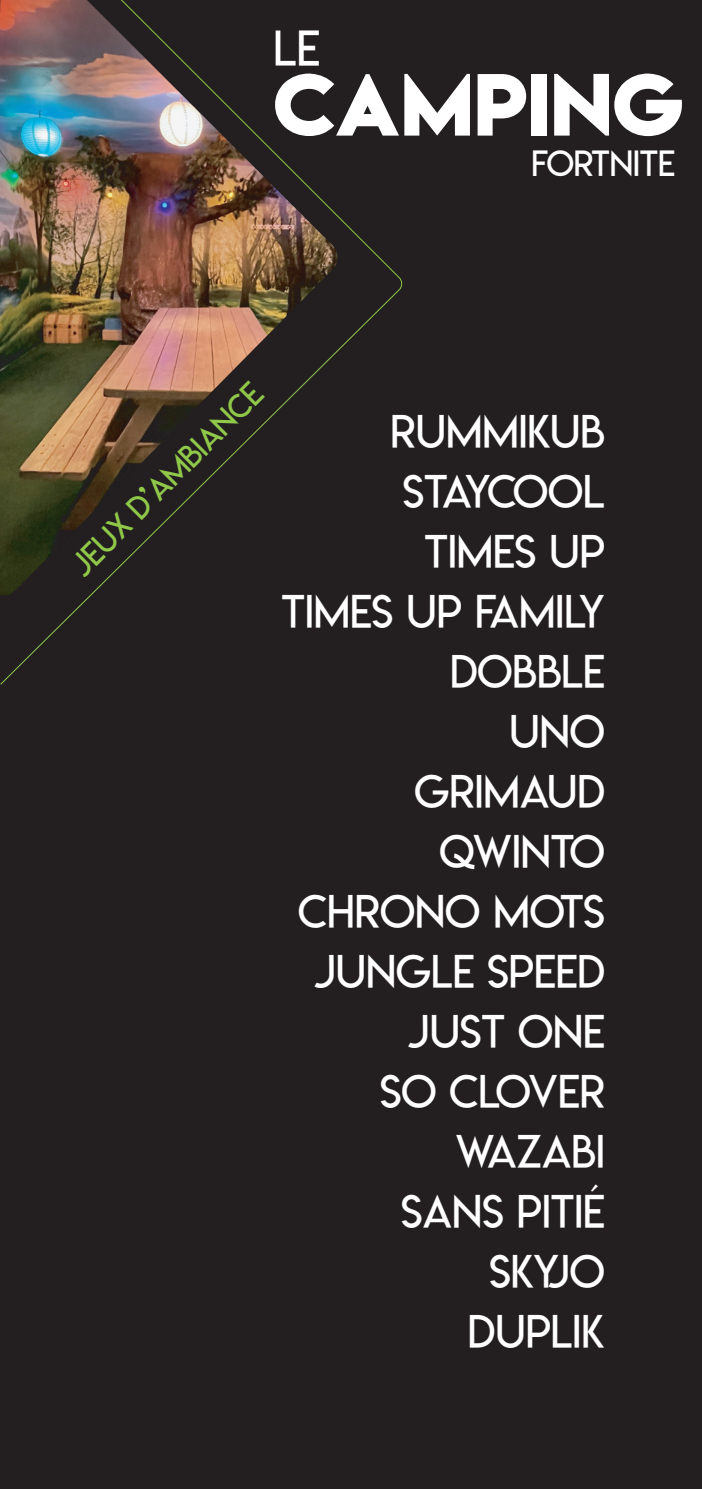
<style>
.page{position:relative;width:702px;height:1489px;background:#fff}
.page>*{position:absolute;margin:0;border:0;box-sizing:border-box;transform-origin:0 0}
.t1{font:78.25px "Lemon Milkbold";color:#fff}
.t2{font:48.25px "Lemon Milklight";color:#fff}
.t3{font:45px/60px "Lemon Milklight";color:#fff;text-align:right}
.t4{font:35px "Lemon Milklight";color:#fff}
.t5{font:32px "Lemon Milklight";color:#90c84a}
</style>
<div class="page">
<div style="left:0;top:0;width:702px;height:1488px;background:#231f20"></div>
<img style="left:0;top:0;width:403px;height:685px">
<p class="t2" style="left:274px;top:18px;width:48px">LE</p>
<h1 class="t1" style="left:274px;top:49px;width:411px">CAMPING</h1>
<p class="t4" style="left:531px;top:142px;width:145px">FORTNITE</p>
<p class="t5" style="left:62px;top:556px;width:258px;rotate:-45deg">JEUX D’AMBIANCE</p>
<p class="t3" style="left:282px;top:401px;width:325px">RUMMIKUB<br>STAYCOOL<br>TIMES UP<br>TIMES UP FAMILY<br>DOBBLE<br>UNO<br>GRIMAUD<br>QWINTO<br>CHRONO MOTS<br>JUNGLE SPEED<br>JUST ONE<br>SO CLOVER<br>WAZABI<br>SANS PITIÉ<br>SKYJO<br>DUPLIK</p>
</div>
